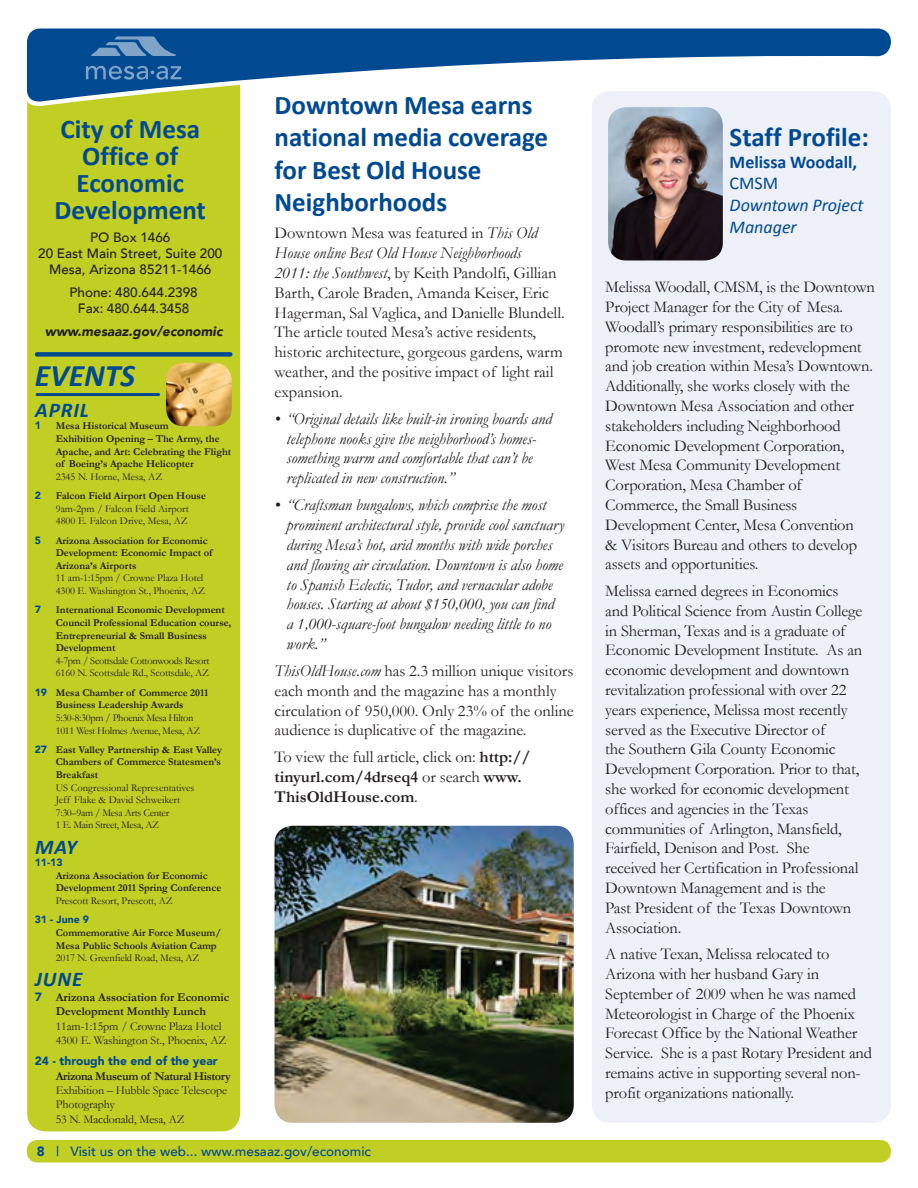
<style>
.page{position:relative;width:918px;height:1188px;background:#fff}
.page>*{position:absolute;margin:0;border:0;box-sizing:border-box;transform-origin:0 0}
.t1{font:italic 700 31.5px "Calibri";color:#014a91}
.t2{font:700 27px/32.5px "Calibri";color:#014a91}
.t3{font:italic 700 21px "Calibri";letter-spacing:.04em;color:#014a91}
.t4{font:italic 18px/21.8px "Calibri";color:#014a91}
.t5{font:700 18px "Calibri";color:#014a91}
.t6{font:18px "Calibri";color:#014a91}
.t7{font:16.5px/19.8px "Garamond";letter-spacing:-.01em;color:#231f20}
.t8{font:italic 16.5px/20px "Garamond";color:#231f20}
.t9{font:700 16.5px/20px "Garamond";color:#231f20}
.t10{font:500 13.5px/16.2px "Avenir LT";color:#231f20;text-align:center}
.t11{font:500 13.5px "Avenir LT";color:#014a91}
.t12{font:italic 900 13.5px "Avenir LT";color:#231f20}
.t13{font:12px/14.4px "Garamond";letter-spacing:-.01em;color:#231f20}
.t14{font:700 12px/14.4px "Garamond";color:#231f20;text-align:center}
.t15{font:700 12px "Garamond";letter-spacing:-.03em;color:#231f20}
.t16{font:900 12px "Avenir LT";color:#014a91}
.t17{font:700 10.5px/12.6px "Garamond";color:#231f20}
.t18{font:10.5px/12.6px "Garamond";letter-spacing:-.01em;color:#231f20}
.t19{font:10.5px/12.6px "Garamond";letter-spacing:-.03em;color:#231f20}
.t20{font:900 10.5px "Avenir LT";color:#014a91}
.s1{font-family:"Avenir LT";font-weight:900;color:#014a91}
.s2{font-style:italic}
.s3{font-weight:400}
.s4{font-weight:900}
</style>
<div class="page">
<div style="left:29px;top:1142px;width:860px;height:18px;background:#c1ce23;border-radius:8px"></div>
<div style="left:27px;top:1140px;width:864px;height:22px;border:4px solid #c1ce23;border-radius:8px"></div>
<div style="left:27px;top:66px;width:213px;height:1065px;background:#c1ce23;border-radius:18px"></div>
<div style="left:37px;top:352px;width:193px;height:5px;background:#014a91"></div>
<hr style="left:37px;top:393px;width:122px;height:3px;background:#014a91">
<img style="left:166px;top:363px;width:66px;height:63px">
<svg style="left:27px;top:28px;width:864px;height:81px"></svg>
<svg style="left:91px;top:36px;width:85px;height:20px;background:#487caf"></svg>
<svg style="left:86px;top:66px;width:95px;height:14px"></svg>
<img style="left:275px;top:826px;width:299px;height:297px">
<div style="left:592px;top:91px;width:299px;height:1032px;background:#edf0f7;border-radius:18px"></div>
<img style="left:608px;top:107px;width:115px;height:153px">
<h2 class="t2" style="left:55px;top:114px;width:153px;line-height:27px;text-align:center">City of Mesa<br>Office of<br>Economic<br>Development</h2>
<p class="t10" style="left:38px;top:229px;width:186px">PO Box 1466<br>20 East Main Street, Suite 200<br>Mesa, Arizona 85211-1466</p>
<p class="t10" style="left:70px;top:285px;width:130px">Phone: 480.644.2398<br>Fax: 480.644.3458</p>
<p class="t12" style="left:45px;top:324px;width:179px">www.mesaaz.gov/economic</p>
<h1 class="t1" style="left:35px;top:356px;width:86px">EVENTS</h1>
<p class="t3" style="left:35px;top:397px;width:55px">APRIL</p>
<p class="t20" style="left:35px;top:419px;width:8px">1</p>
<p class="t17" style="left:56px;top:420px;width:177px">Mesa Historical Museum<br>Exhibition Opening – The Army, the<br>Apache, and Art: Celebrating the Flight of Boeing’s Apache Helicopter</p>
<p class="t18" style="left:56px;top:470px;width:108px">2345 N. Horne, Mesa, AZ</p>
<p class="t20" style="left:35px;top:489px;width:8px">2</p>
<p class="t17" style="left:56px;top:489px;width:152px">Falcon Field Airport Open House</p>
<p class="t18" style="left:56px;top:502px;width:135px">9am-2pm / Falcon Field Airport<br>4800 E. Falcon Drive, Mesa, AZ</p>
<p class="t20" style="left:35px;top:534px;width:8px">5</p>
<p class="t17" style="left:56px;top:534px;width:158px">Arizona Association for Economic<br>Development: Economic Impact of<br>Arizona’s Airports</p>
<p class="t18" style="left:56px;top:572px;width:151px">11 am-1:15pm / Crowne Plaza Hotel<br>4300 E. Washington St., Phoenix, AZ</p>
<p class="t20" style="left:35px;top:603px;width:8px">7</p>
<p class="t17" style="left:56px;top:604px;width:177px">International Economic Development<br>Council Professional Education course,<br>Entrepreneurial &amp; Small Business<br>Development</p>
<p class="t19" style="left:56px;top:654px;width:155px">4-7pm / Scottsdale Cottonwoods Resort<br>6160 N. Scottsdale Rd., Scottsdale, AZ</p>
<p class="t17" style="left:35px;top:686px;width:175px;text-align:center"><span class="s1">19</span> Mesa Chamber of Commerce 2011<br>Business Leadership Awards</p>
<p class="t19" style="left:56px;top:711px;width:146px">5:30-8:30pm / Phoenix Mesa Hilton<br>1011 West Holmes Avenue, Mesa, AZ</p>
<p class="t17" style="left:56px;top:743px;width:168px;text-align:justify;text-indent:-21px"><span class="s1">27</span> East Valley Partnership &amp; East Valley Chambers of Commerce Statesmen’s Breakfast</p>
<p class="t18" style="left:56px;top:781px;width:140px">US Congressional Representatives<br>Jeff Flake &amp; David Schweikert<br>7:30–9am / Mesa Arts Center<br>1 E. Main Street, Mesa, AZ</p>
<p class="t3" style="left:35px;top:834px;width:43px">MAY</p>
<p class="t20" style="left:35px;top:856px;width:29px">11-13</p>
<p class="t17" style="left:56px;top:869px;width:167px">Arizona Association for Economic<br>Development 2011 Spring Conference</p>
<p class="t18" style="left:56px;top:894px;width:119px">Prescott Resort, Prescott, AZ</p>
<p class="t20" style="left:35px;top:913px;width:56px">31 - June 9</p>
<p class="t17" style="left:56px;top:926px;width:167px">Commemorative Air Force Museum/<br>Mesa Public Schools Aviation Camp</p>
<p class="t18" style="left:56px;top:951px;width:145px">2017 N. Greenfield Road, Mesa, AZ</p>
<p class="t3" style="left:35px;top:966px;width:31px">JUNE</p>
<p class="t14" style="left:35px;top:990px;width:196px"><span class="s1">7</span> Arizona Association for Economic<br>Development Monthly Lunch</p>
<p class="t13" style="left:56px;top:1018px;width:172px">11am-1:15pm / Crowne Plaza Hotel<br>4300 E. Washington St., Phoenix, AZ</p>
<p class="t16" style="left:35px;top:1054px;width:185px">24 - through the end of the year</p>
<p class="t15" style="left:56px;top:1068px;width:176px">Arizona Museum of Natural History</p>
<p class="t13" style="left:56px;top:1083px;width:173px">Exhibition – Hubble Space Telescope<br>Photography<br>53 N. Macdonald, Mesa, AZ</p>
<h2 class="t2" style="left:275px;top:87px;width:275px">Downtown Mesa earns national media coverage for Best Old House<br>Neighborhoods</h2>
<p class="t7" style="left:275px;top:222px;width:292px">Downtown Mesa was featured in <span class="s2">This Old House online Best Old House Neighborhoods<br>2011: the Southwest</span>, by Keith Pandolfi, Gillian Barth, Carole Braden, Amanda Keiser, Eric Hagerman, Sal Vaglica, and Danielle Blundell.<br>The article touted Mesa’s active residents, historic architecture, gorgeous gardens, warm weather, and the positive impact of light rail expansion.</p>
<p class="t8" style="left:287px;top:408px;width:267px;text-indent:-12px">• “Original details like built-in ironing boards and telephone nooks give the neighborhood’s homes&shy;something warm and comfortable that can’t be replicated in new construction.”</p>
<p class="t8" style="left:287px;top:494px;width:279px;text-indent:-12px">• “Craftsman bungalows, which comprise the most prominent architectural style, provide cool sanctuary during Mesa’s hot, arid months with wide porches and flowing air circulation. Downtown is also home to Spanish Eclectic, Tudor, and vernacular adobe houses. Starting at about $150,000, you can find a 1,000-square-foot bungalow needing little to no work.”</p>
<p class="t7" style="left:275px;top:660px;width:301px"><span class="s2">ThisOldHouse.com</span> has 2.3 million unique visitors each month and the magazine has a monthly circulation of 950,000. Only 23% of the online audience is duplicative of the magazine.</p>
<p class="t9" style="left:275px;top:747px;width:258px"><span class="s3">To view the full article, click on:</span> http:// tinyurl.com/4drseq4 <span class="s3">or search</span> www.<br>ThisOldHouse.com<span class="s3">.</span></p>
<p class="t11" style="left:37px;top:1143px;width:336px"><span class="s4">8</span> | Visit us on the web... www.mesaaz.gov/economic</p>
<h2 class="t2" style="left:730px;top:119px;width:141px">Staff Profile:</h2>
<p class="t5" style="left:730px;top:151px;width:129px">Melissa Woodall,</p>
<p class="t6" style="left:730px;top:172px;width:50px">CMSM</p>
<p class="t4" style="left:730px;top:193px;width:136px">Downtown Project<br>Manager</p>
<p class="t7" style="left:605px;top:277px;width:271px">Melissa Woodall, CMSM, is the Downtown Project Manager for the City of Mesa.<br>Woodall’s primary responsibilities are to promote new investment, redevelopment and job creation within Mesa’s Downtown.<br>Additionally, she works closely with the Downtown Mesa Association and other stakeholders including Neighborhood Economic Development Corporation, West Mesa Community Development Corporation, Mesa Chamber of Commerce, the Small Business Development Center, Mesa Convention<br>&amp; Visitors Bureau and others to develop assets and opportunities.</p>
<p class="t7" style="left:605px;top:581px;width:259px">Melissa earned degrees in Economics and Political Science from Austin College in Sherman, Texas and is a graduate of Economic Development Institute. As an economic development and downtown revitalization professional with over 22 years experience, Melissa most recently served as the Executive Director of<br>the Southern Gila County Economic Development Corporation. Prior to that, she worked for economic development offices and agencies in the Texas communities of Arlington, Mansfield, Fairfield, Denison and Post. She received her Certification in Professional Downtown Management and is the<br>Past President of the Texas Downtown Association.</p>
<p class="t7" style="left:605px;top:944px;width:268px">A native Texan, Melissa relocated to Arizona with her husband Gary in September of 2009 when he was named Meteorologist in Charge of the Phoenix Forecast Office by the National Weather Service. She is a past Rotary President and remains active in supporting several non&shy;profit organizations nationally.</p>
</div>
